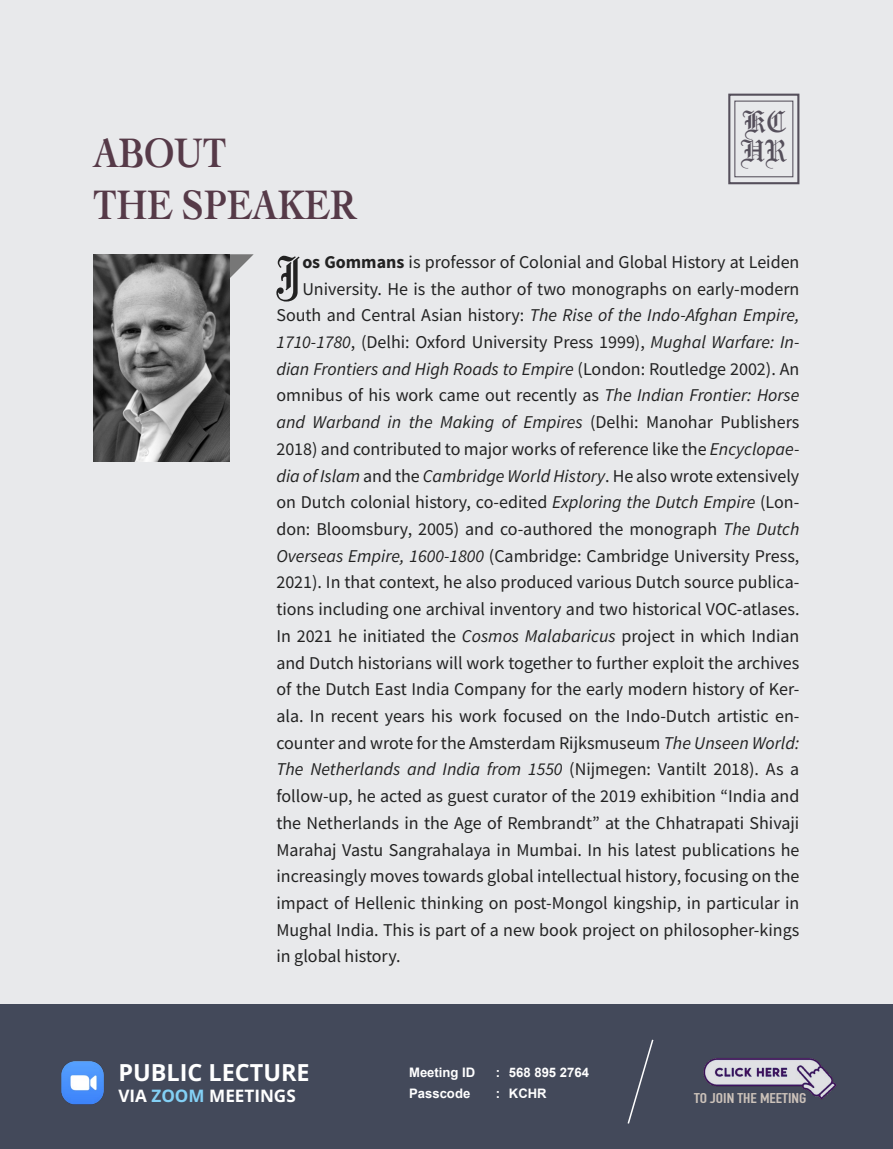
<style>
.page{position:relative;width:893px;height:1149px;background:#fff}
.page>*{position:absolute;margin:0;border:0;box-sizing:border-box;transform-origin:0 0}
.t1{font:58.05px "Marriage";color:#222}
.t2{font:700 43.2px/51.8px "Cochin";color:#563a48;scale:.83 1}
.t3{font:31.95px/28.8px "Marriage";color:#554f5b;scale:1.15 1}
.t4{font:700 23.4px "Open Sans";color:#fff}
.t5{font:18px "Source Sans Pro";color:#222}
.t6{font:italic 18px "Source Sans Pro";color:#222}
.t7{font:700 17.1px "Open Sans";color:#fff}
.t8{font:700 13.95px "DIN Condensed";color:#ccc2ba;scale:1.23 1}
.t9{font:700 13.05px "Arial";color:#fff}
.s1{font-weight:700}
.s2{font-style:normal}
.s3{font-style:italic}
.s4{color:#83d0f5}
</style>
<div class="page">
<div style="left:0;top:0;width:893px;height:1118px;background:#e8e9eb"></div>
<svg style="left:229px;top:254px;width:25px;height:40px"></svg>
<img style="left:94px;top:254px;width:135px;height:207px">
<div style="left:0;top:1004px;width:893px;height:144px;background:#43495a"></div>
<img style="left:61px;top:1061px;width:43px;height:44px">
<hr style="left:639px;top:1067px;width:254px;height:1px;background:#275b9b">
<hr style="left:639px;top:1090px;width:254px;height:1px;background:#275b9b">
<img style="left:699px;top:1058px;width:145px;height:42px">
<svg style="left:627px;top:1039px;width:28px;height:85px"></svg>
<div style="left:734px;top:100px;width:59px;height:77px;border:1px solid #554f5b"></div>
<div style="left:728px;top:94px;width:71px;height:90px;border:2px solid #554f5b"></div>
<h3 class="t3" style="left:742px;top:108px;width:40px">KC<br>HR</h3>
<h2 class="t2" style="left:94px;top:125px;width:318px">ABOUT<br>THE SPEAKER</h2>
<h1 class="t1" style="left:275px;top:244px;width:29px">J</h1>
<p class="t5" style="left:302px;top:250px;width:499px"><span class="s1">os Gommans</span> is professor of Colonial and Global History at Leiden</p>
<p class="t5" style="left:302px;top:277px;width:499px">University. He is the author of two monographs on early-modern</p>
<p class="t6" style="left:276px;top:304px;width:525px"><span class="s2">South and Central Asian history:</span> The Rise of the Indo-Afghan Empire,</p>
<p class="t5" style="left:276px;top:330px;width:524px"><span class="s3">1710-1780</span>, (Delhi: Oxford University Press 1999), <span class="s3">Mughal Warfare: In-</span></p>
<p class="t6" style="left:276px;top:357px;width:524px">dian Frontiers and High Roads to Empire <span class="s2">(London: Routledge 2002). An</span></p>
<p class="t5" style="left:276px;top:384px;width:525px">omnibus of his work came out recently as <span class="s3">The Indian Frontier: Horse</span></p>
<p class="t6" style="left:276px;top:410px;width:524px">and Warband in the Making of Empires <span class="s2">(Delhi: Manohar Publishers</span></p>
<p class="t5" style="left:276px;top:437px;width:524px">2018) and contributed to major works of reference like the <span class="s3">Encyclopae-</span></p>
<p class="t6" style="left:276px;top:464px;width:524px">dia of Islam <span class="s2">and the</span> Cambridge World History<span class="s2">. He also wrote extensively</span></p>
<p class="t5" style="left:276px;top:490px;width:524px">on Dutch colonial history, co-edited <span class="s3">Exploring the Dutch Empire</span> (Lon-</p>
<p class="t5" style="left:276px;top:517px;width:524px">don: Bloomsbury, 2005) and co-authored the monograph <span class="s3">The Dutch</span></p>
<p class="t5" style="left:276px;top:544px;width:525px"><span class="s3">Overseas Empire, 1600-1800</span> (Cambridge: Cambridge University Press,</p>
<p class="t5" style="left:276px;top:570px;width:524px">2021). In that context, he also produced various Dutch source publica-</p>
<p class="t5" style="left:276px;top:597px;width:525px">tions including one archival inventory and two historical VOC-atlases.</p>
<p class="t5" style="left:276px;top:624px;width:524px">In 2021 he initiated the <span class="s3">Cosmos Malabaricus</span> project in which Indian</p>
<p class="t5" style="left:276px;top:651px;width:524px">and Dutch historians will work together to further exploit the archives</p>
<p class="t5" style="left:276px;top:677px;width:524px">of the Dutch East India Company for the early modern history of Ker-</p>
<p class="t5" style="left:276px;top:704px;width:525px">ala. In recent years his work focused on the Indo-Dutch artistic en-</p>
<p class="t5" style="left:276px;top:731px;width:524px">counter and wrote for the Amsterdam Rijksmuseum <span class="s3">The Unseen World:</span></p>
<p class="t6" style="left:276px;top:757px;width:524px">The Netherlands and India from 1550 <span class="s2">(Nijmegen: Vantilt 2018). As a</span></p>
<p class="t5" style="left:276px;top:784px;width:524px">follow-up, he acted as guest curator of the 2019 exhibition “India and</p>
<p class="t5" style="left:276px;top:811px;width:524px">the Netherlands in the Age of Rembrandt” at the Chhatrapati Shivaji</p>
<p class="t5" style="left:276px;top:837px;width:525px">Marahaj Vastu Sangrahalaya in Mumbai. In his latest publications he</p>
<p class="t5" style="left:276px;top:864px;width:525px">increasingly moves towards global intellectual history, focusing on the</p>
<p class="t5" style="left:276px;top:891px;width:524px">impact of Hellenic thinking on post-Mongol kingship, in particular in</p>
<p class="t5" style="left:276px;top:917px;width:524px">Mughal India. This is part of a new book project on philosopher-kings</p>
<p class="t5" style="left:276px;top:944px;width:126px">in global history.</p>
<p class="t4" style="left:118px;top:1056px;width:193px">PUBLIC LECTURE</p>
<p class="t7" style="left:118px;top:1083px;width:179px">VIA <span class="s4">ZOOM</span> MEETINGS</p>
<p class="t8" style="left:694px;top:1088px;width:93px">TO JOIN THE MEETING</p>
<p class="t9" style="left:409px;top:1063px;width:68px">Meeting ID</p>
<p class="t9" style="left:496px;top:1063px;width:95px">: 568 895 2764</p>
<p class="t9" style="left:409px;top:1084px;width:63px">Passcode</p>
<p class="t9" style="left:496px;top:1084px;width:53px">: KCHR</p>
</div>
